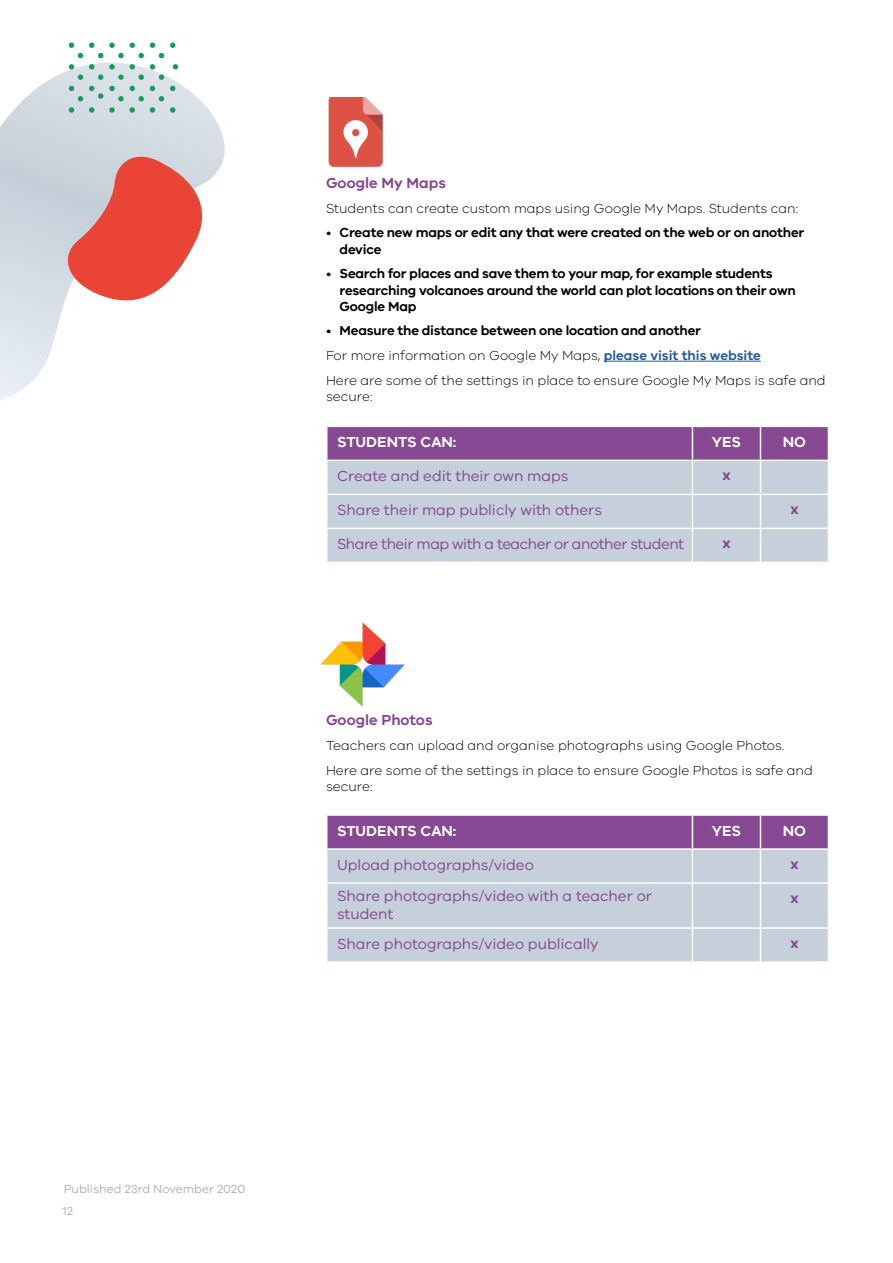
<style>
.page{position:relative;width:893px;height:1263px;background:#fff}
.page>*{position:absolute;margin:0;border:0;box-sizing:border-box;transform-origin:0 0}
.t1{font:15px/18px "VIC";color:#864793}
.t2{font:15px "VIC";letter-spacing:-.03em;color:#864793}
.t3{font:600 15px "VIC";color:#fff}
.t4{font:600 15px "VIC";color:#864793}
.t5{font:300 13.5px/24.8px "VIC";color:#000}
.t6{font:600 13.5px/16.2px "VIC";letter-spacing:-.015em;color:#000}
.t7{font:12px/22.6px "VIC";color:#abb2b9}
.s1{font-weight:300}
.s2{font-weight:600}
.s3{font-weight:600;color:#215e9e}
</style>
<div class="page">
<hr style="left:604px;top:361px;width:157px;height:1px;background:#215e9e">
<svg style="left:327px;top:427px;width:501px;height:33px;background:#884a94"></svg>
<div style="left:327px;top:461px;width:501px;height:101px;background:#c5d0da"></div>
<hr style="left:326px;top:494px;width:366px;height:1px;background:#fff">
<hr style="left:326px;top:528px;width:366px;height:1px;background:#fff">
<hr style="left:760px;top:494px;width:69px;height:1px;background:#fff">
<hr style="left:760px;top:528px;width:69px;height:1px;background:#fff">
<hr style="left:692px;top:427px;width:1px;height:33px;background:#fff">
<hr style="left:760px;top:427px;width:1px;height:33px;background:#fff">
<hr style="left:692px;top:461px;width:1px;height:33px;background:#fff">
<hr style="left:760px;top:461px;width:1px;height:33px;background:#fff">
<hr style="left:692px;top:494px;width:68px;height:1px;background:#fff">
<hr style="left:692px;top:495px;width:1px;height:33px;background:#fff">
<hr style="left:760px;top:495px;width:1px;height:33px;background:#fff">
<hr style="left:692px;top:528px;width:68px;height:1px;background:#fff">
<hr style="left:692px;top:529px;width:1px;height:33px;background:#fff">
<hr style="left:760px;top:529px;width:1px;height:33px;background:#fff">
<div style="left:327px;top:816px;width:501px;height:32px;background:#864793"></div>
<div style="left:327px;top:850px;width:501px;height:111px;background:#c5d0da"></div>
<hr style="left:326px;top:882px;width:366px;height:2px;background:#fff">
<hr style="left:326px;top:927px;width:366px;height:2px;background:#fff">
<hr style="left:760px;top:882px;width:69px;height:2px;background:#fff">
<hr style="left:760px;top:927px;width:69px;height:2px;background:#fff">
<hr style="left:692px;top:816px;width:1px;height:32px;background:#fff">
<hr style="left:760px;top:816px;width:1px;height:32px;background:#fff">
<hr style="left:692px;top:850px;width:1px;height:32px;background:#fff">
<hr style="left:760px;top:850px;width:1px;height:32px;background:#fff">
<hr style="left:692px;top:882px;width:68px;height:2px;background:#fff">
<hr style="left:692px;top:884px;width:1px;height:43px;background:#fff">
<hr style="left:760px;top:884px;width:1px;height:43px;background:#fff">
<hr style="left:692px;top:927px;width:68px;height:2px;background:#fff">
<hr style="left:692px;top:929px;width:1px;height:32px;background:#fff">
<hr style="left:760px;top:929px;width:1px;height:32px;background:#fff">
<img style="left:328px;top:97px;width:55px;height:70px">
<img style="left:321px;top:623px;width:83px;height:83px">
<img style="left:0;top:63px;width:225px;height:338px">
<svg style="left:58px;top:151px;width:164px;height:158px"></svg>
<svg style="left:170px;top:107px;width:5px;height:6px"></svg>
<svg style="left:170px;top:86px;width:5px;height:5px"></svg>
<svg style="left:173px;top:64px;width:5px;height:6px"></svg>
<svg style="left:170px;top:43px;width:5px;height:5px"></svg>
<svg style="left:150px;top:107px;width:5px;height:6px"></svg>
<svg style="left:150px;top:86px;width:14px;height:15px"></svg>
<svg style="left:150px;top:64px;width:14px;height:16px"></svg>
<svg style="left:150px;top:43px;width:14px;height:15px"></svg>
<svg style="left:130px;top:107px;width:5px;height:6px"></svg>
<svg style="left:130px;top:86px;width:14px;height:15px"></svg>
<svg style="left:130px;top:64px;width:14px;height:16px"></svg>
<svg style="left:130px;top:43px;width:14px;height:15px"></svg>
<svg style="left:109px;top:107px;width:6px;height:6px"></svg>
<svg style="left:109px;top:86px;width:15px;height:15px"></svg>
<svg style="left:109px;top:64px;width:15px;height:16px"></svg>
<svg style="left:109px;top:43px;width:15px;height:15px"></svg>
<svg style="left:89px;top:107px;width:5px;height:6px"></svg>
<svg style="left:89px;top:86px;width:14px;height:13px"></svg>
<svg style="left:89px;top:64px;width:14px;height:16px"></svg>
<svg style="left:89px;top:43px;width:14px;height:15px"></svg>
<svg style="left:69px;top:107px;width:5px;height:6px"></svg>
<svg style="left:69px;top:86px;width:14px;height:15px"></svg>
<svg style="left:69px;top:64px;width:14px;height:16px"></svg>
<svg style="left:69px;top:43px;width:14px;height:15px"></svg>
<p class="t4" style="left:326px;top:174px;width:121px">Google My Maps</p>
<p class="t5" style="left:326px;top:195px;width:474px">Students can create custom maps using Google My Maps. Students can:</p>
<p class="t6" style="left:339px;top:224px;width:466px;text-indent:-14px"><span class="s1">•</span> Create new maps or edit any that were created on the web or on another device</p>
<p class="t6" style="left:339px;top:265px;width:458px;text-indent:-14px"><span class="s1">•</span> Search for places and save them to your map, for example students researching volcanoes around the world can plot locations on their own<br>Google Map</p>
<p class="t5" style="left:326px;top:318px;width:501px">• <span class="s2">Measure the distance between one location and another<br></span>For more information on Google My Maps, <span class="s3">please visit this website<br></span>Here are some of the settings in place to ensure Google My Maps is safe and</p>
<p class="t5" style="left:326px;top:384px;width:48px">secure:</p>
<p class="t3" style="left:337px;top:433px;width:121px">STUDENTS CAN:</p>
<p class="t3" style="left:712px;top:433px;width:31px">YES</p>
<p class="t3" style="left:783px;top:433px;width:25px">NO</p>
<p class="t1" style="left:337px;top:467px;width:233px">Create and edit their own maps</p>
<p class="t4" style="left:722px;top:466px;width:10px">x</p>
<p class="t1" style="left:337px;top:501px;width:266px">Share their map publicly with others</p>
<p class="t4" style="left:790px;top:500px;width:10px">x</p>
<p class="t2" style="left:337px;top:535px;width:349px">Share their map with a teacher or another student</p>
<p class="t4" style="left:722px;top:534px;width:10px">x</p>
<p class="t4" style="left:326px;top:711px;width:108px">Google Photos</p>
<p class="t5" style="left:326px;top:733px;width:488px">Teachers can upload and organise photographs using Google Photos.<br>Here are some of the settings in place to ensure Google Photos is safe and</p>
<p class="t5" style="left:326px;top:773px;width:48px">secure:</p>
<p class="t3" style="left:337px;top:822px;width:121px">STUDENTS CAN:</p>
<p class="t3" style="left:712px;top:822px;width:31px">YES</p>
<p class="t3" style="left:783px;top:822px;width:25px">NO</p>
<p class="t1" style="left:337px;top:855px;width:198px">Upload photographs/video</p>
<p class="t4" style="left:790px;top:854px;width:10px">x</p>
<p class="t1" style="left:337px;top:886px;width:316px">Share photographs/video with a teacher or student</p>
<p class="t4" style="left:790px;top:888px;width:10px">x</p>
<p class="t1" style="left:337px;top:934px;width:263px">Share photographs/video publically</p>
<p class="t4" style="left:790px;top:933px;width:10px">x</p>
<p class="t7" style="left:63px;top:1177px;width:184px">Published 23rd November 2020<br>12</p>
</div>
